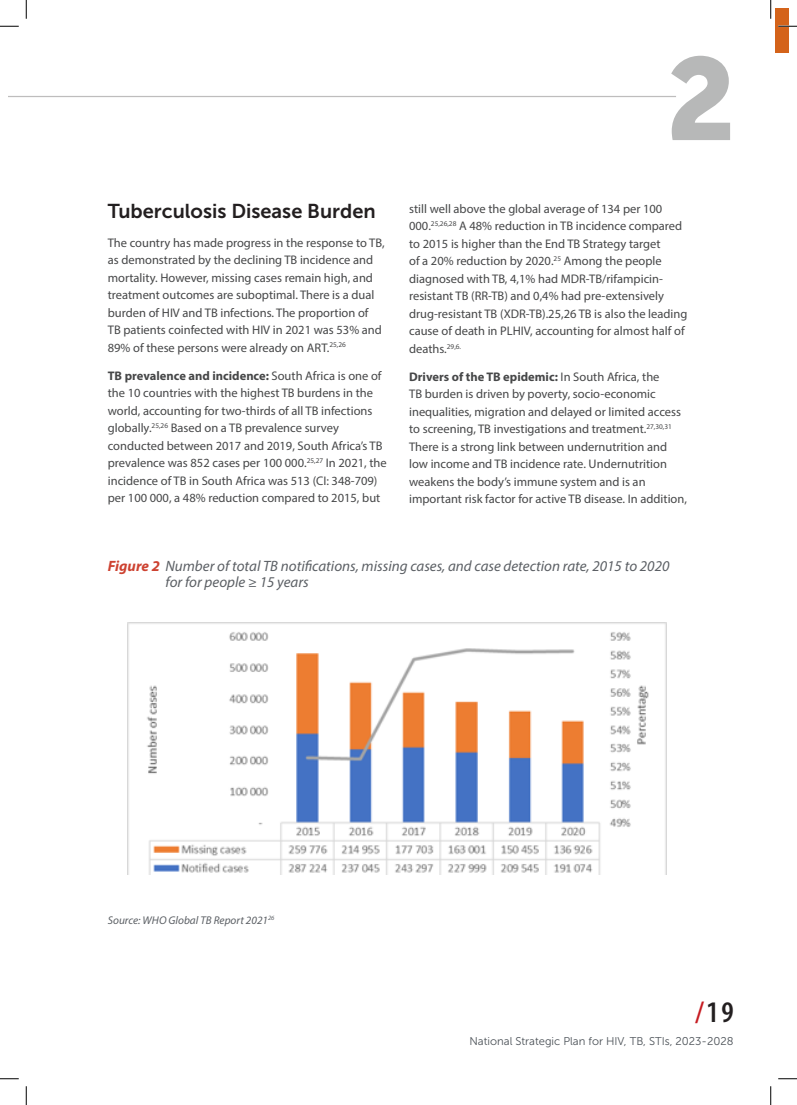
<style>
.page{position:relative;width:797px;height:1105px;background:#fff}
.page>*{position:absolute;margin:0;border:0;box-sizing:border-box;transform-origin:0 0}
.Main_sub_head_16_15{font:116px "Museo Sans 900";color:#b7b8b8}
.t1{font:30px "Myriad Variable Concept";color:#231f20}
.body_text_Myriad_Pro{font:20px "Museo Sans 700";color:#231f20}
.body_text_Myriad_Pro-2{font:italic 15px/16.2px "Myriad Pro";color:#5c6065}
.body_text_Myriad_Pro-3{font:12.5px/17.5px "Myriad Pro";color:#464748}
.t2{font:11.25px "Museo Sans 300";color:#4b5157}
.Source_titles{font:italic 11.25px "Myriad Pro";color:#5c6065}
.s1{font-weight:700}
.s2{font-weight:700;color:#cd4231}
.s3{color:#c61c22}
</style>
<div class="page">
<img style="left:127px;top:622px;width:539px;height:252px">
<hr style="left:9px;top:96px;width:667px;height:1px;background:#bebdbd">
<div style="left:775px;top:9px;width:13px;height:44px;background:#d4631a"></div>
<svg style="left:0;top:25px;width:19px;height:2px"></svg>
<svg style="left:778px;top:25px;width:19px;height:2px"></svg>
<svg style="left:0;top:1078px;width:19px;height:1px"></svg>
<svg style="left:778px;top:1078px;width:19px;height:1px"></svg>
<svg style="left:25px;top:0;width:2px;height:19px"></svg>
<svg style="left:25px;top:1086px;width:2px;height:19px"></svg>
<svg style="left:770px;top:0;width:1px;height:19px"></svg>
<svg style="left:770px;top:1086px;width:1px;height:19px"></svg>
<p class="Main_sub_head_16_15" style="left:666px;top:34px;width:71px">2</p>
<p class="body_text_Myriad_Pro" style="left:108px;top:200px;width:269px">Tuberculosis Disease Burden</p>
<p class="body_text_Myriad_Pro-3" style="left:108px;top:233px;width:278px">The country has made progress in the response to TB, as demonstrated by the declining TB incidence and mortality. However, missing cases remain high, and treatment outcomes are suboptimal. There is a dual burden of HIV and TB infections. The proportion of TB patients coinfected with HIV in 2021 was 53% and 89% of these persons were already on ART.<sup>25,26</sup></p>
<p class="body_text_Myriad_Pro-3" style="left:108px;top:367px;width:280px"><span class="s1">TB prevalence and incidence:</span> South Africa is one of the 10 countries with the highest TB burdens in the world, accounting for two-thirds of all TB infections globally.<sup>25,26</sup> Based on a TB prevalence survey conducted between 2017 and 2019, South Africa’s TB prevalence was 852 cases per 100 000.<sup>25,27</sup> In 2021, the incidence of TB in South Africa was 513 (CI: 348-709) per 100 000, a 48% reduction compared to 2015, but</p>
<p class="body_text_Myriad_Pro-3" style="left:409px;top:200px;width:280px">still well above the global average of 134 per 100<br>000.<sup>25,26,28</sup> A 48% reduction in TB incidence compared to 2015 is higher than the End TB Strategy target<br>of a 20% reduction by 2020.<sup>25</sup> Among the people diagnosed with TB, 4,1% had MDR-TB/rifampicin&shy;resistant TB (RR-TB) and 0,4% had pre-extensively drug-resistant TB (XDR-TB).25,26 TB is also the leading cause of death in PLHIV, accounting for almost half of deaths.<sup>29,6.</sup></p>
<p class="body_text_Myriad_Pro-3" style="left:409px;top:368px;width:279px"><span class="s1">Drivers of the TB epidemic:</span> In South Africa, the<br>TB burden is driven by poverty, socio-economic inequalities, migration and delayed or limited access to screening, TB investigations and treatment.<sup>27,30,31<br></sup>There is a strong link between undernutrition and low income and TB incidence rate. Undernutrition weakens the body’s immune system and is an important risk factor for active TB disease. In addition,</p>
<p class="body_text_Myriad_Pro-2" style="left:165px;top:557px;width:505px;text-indent:-58px"><span class="s2">Figure 2</span> Number of total TB notifications, missing cases, and case detection rate, 2015 to 2020 for for people ≥ 15 years</p>
<p class="Source_titles" style="left:108px;top:913px;width:168px">Source: WHO Global TB Report 2021<sup>26</sup></p>
<h2 class="t1" style="left:695px;top:994px;width:39px"><span class="s3">/</span>19</h2>
<p class="t2" style="left:469px;top:1035px;width:266px">National Strategic Plan for HIV, TB, STIs, 2023-2028</p>
</div>
